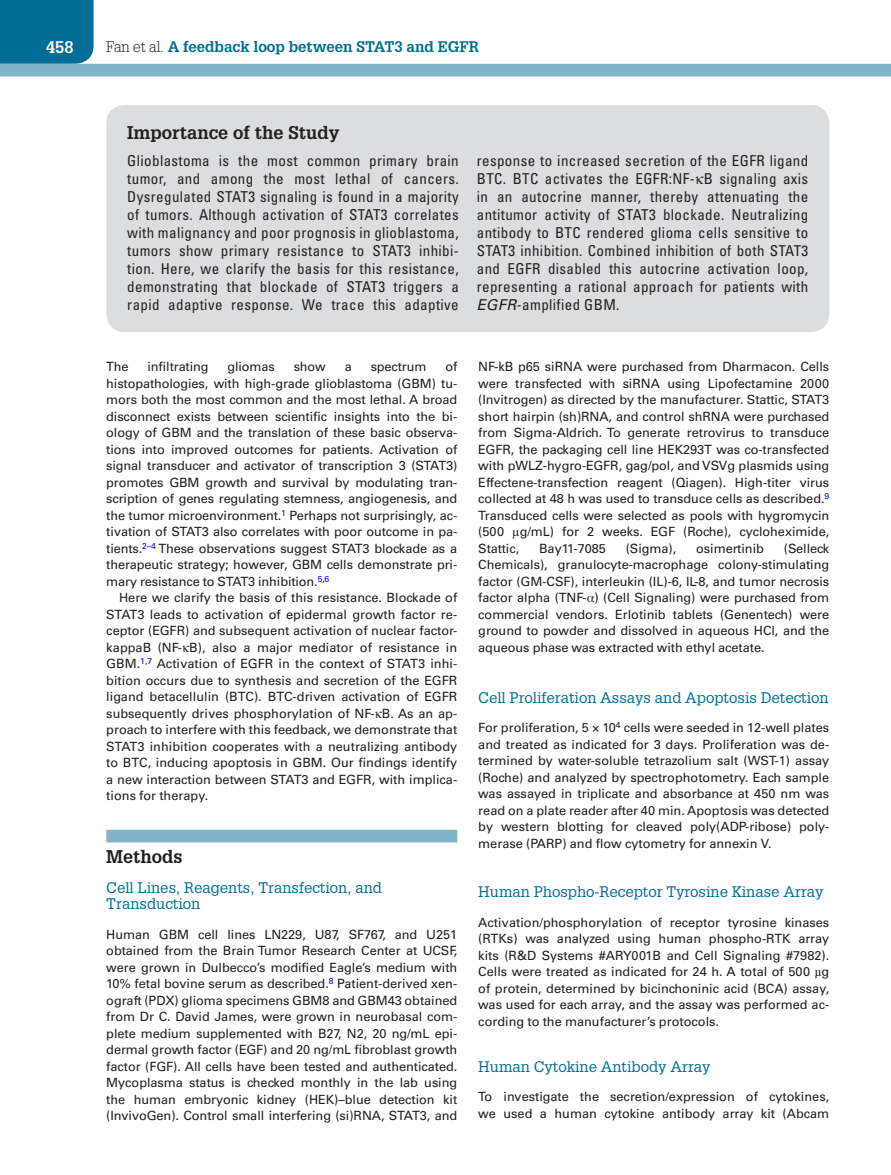
<style>
.page{position:relative;width:891px;height:1175px;background:#fff}
.page>*{position:absolute;margin:0;border:0;box-sizing:border-box;transform-origin:0 0}
.t1{font:700 18px "Glypha LT Std";color:#231f20}
.t2{font:700 16.5px "Glypha LT Std";color:#fff}
.t3{font:condensed 15px/18px "Univers LT Std";letter-spacing:.025em;color:#231f20;text-align:justify}
.t4{font:15px/16.5px "Glypha LT Std";color:#006e96}
.t5{font:700 15px "Glypha LT Std";color:#006e96}
.t6{font:12.75px/16.5px "Univers LT Std";letter-spacing:-.005em;color:#231f20;text-align:justify}
.s1{font-weight:300;color:#231f20}
.s2{font-family:"Gandhari Unicode";font-stretch:normal}
.s3{font-style:italic;font-stretch:normal}
.s4{font-family:"Gandhari Unicode"}
</style>
<div class="page">
<div style="left:0;top:0;width:94px;height:64px;background:#006e96"></div>
<div style="left:0;top:64px;width:891px;height:12px;background:#7fb4ca"></div>
<div style="left:106px;top:829px;width:351px;height:13px;background:#7fb4ca"></div>
<div style="left:106px;top:105px;width:723px;height:227px;background:#dcdddf;border-radius:18px"></div>
<p class="t2" style="left:46px;top:37px;width:29px">458</p>
<p class="t5" style="left:106px;top:37px;width:374px"><span class="s1">Fan et al.</span> A feedback loop between STAT3 and EGFR</p>
<h1 class="t1" style="left:127px;top:121px;width:214px">Importance of the Study</h1>
<p class="t3" style="left:127px;top:151px;width:333px">Glioblastoma is the most common primary brain tumor, and among the most lethal of cancers.<br>Dysregulated STAT3 signaling is found in a majority of tumors. Although activation of STAT3 correlates with malignancy and poor prognosis in glioblastoma, tumors show primary resistance to STAT3 inhibi&shy;tion. Here, we clarify the basis for this resistance, demonstrating that blockade of STAT3 triggers a rapid adaptive response. We trace this adaptive</p>
<p class="t3" style="left:477px;top:151px;width:333px">response to increased secretion of the EGFR ligand BTC. BTC activates the EGFR:NF-<span class="s2">κ</span>B signaling axis in an autocrine manner, thereby attenuating the antitumor activity of STAT3 blockade. Neutralizing antibody to BTC rendered glioma cells sensitive to STAT3 inhibition. Combined inhibition of both STAT3 and EGFR disabled this autocrine activation loop, representing a rational approach for patients with <span class="s3">EGFR</span>-amplified GBM.</p>
<p class="t6" style="left:106px;top:358px;width:353px;text-indent:339px">of histopathologies, with high-grade glioblastoma (GBM) tu&shy;mors both the most common and the most lethal. A broad disconnect exists between scientific insights into the bi&shy;ology of GBM and the translation of these basic observa&shy;tions into improved outcomes for patients. Activation of signal transducer and activator of transcription 3 (STAT3) promotes GBM growth and survival by modulating tran&shy;scription of genes regulating stemness, angiogenesis, and the tumor microenvironment.<sup>1</sup> Perhaps not surprisingly, ac&shy;tivation of STAT3 also correlates with poor outcome in pa&shy;tients.<sup>2–4</sup> These observations suggest STAT3 blockade as a therapeutic strategy; however, GBM cells demonstrate pri&shy;mary resistance to STAT3 inhibition.<sup>5</sup><sup>,</sup><sup>6</sup></p>
<p class="t6" style="left:106px;top:589px;width:353px;text-indent:13px">Here we clarify the basis of this resistance. Blockade of STAT3 leads to activation of epidermal growth factor re&shy;ceptor (EGFR) and subsequent activation of nuclear factor&shy;kappaB (NF-<span class="s4">κ</span>B), also a major mediator of resistance in GBM.<sup>1</sup><sup>,</sup><sup>7</sup> Activation of EGFR in the context of STAT3 inhi&shy;bition occurs due to synthesis and secretion of the EGFR ligand betacellulin (BTC). BTC-driven activation of EGFR subsequently drives phosphorylation of NF-<span class="s4">κ</span>B. As an ap&shy;proach to interfere with this feedback, we demonstrate that STAT3 inhibition cooperates with a neutralizing antibody to BTC, inducing apoptosis in GBM. Our findings identify a new interaction between STAT3 and EGFR, with implica&shy;tions for therapy.</p>
<p class="t6" style="left:106px;top:358px;width:24px">The</p>
<p class="t6" style="left:148px;top:358px;width:63px">infiltrating</p>
<p class="t6" style="left:227px;top:358px;width:49px">gliomas</p>
<p class="t6" style="left:294px;top:358px;width:34px">show</p>
<p class="t6" style="left:345px;top:358px;width:9px">a</p>
<p class="t6" style="left:371px;top:358px;width:57px">spectrum</p>
<h1 class="t1" style="left:106px;top:846px;width:78px">Methods</h1>
<p class="t4" style="left:106px;top:878px;width:277px">Cell Lines, Reagents, Transfection, and<br>Transduction</p>
<p class="t6" style="left:106px;top:925px;width:353px">Human GBM cell lines LN229, U87, SF767, and U251 obtained from the Brain Tumor Research Center at UCSF, were grown in Dulbecco’s modified Eagle’s medium with 10% fetal bovine serum as described.<sup>8</sup> Patient-derived xen&shy;ograft (PDX) glioma specimens GBM8 and GBM43 obtained from Dr C. David James, were grown in neurobasal com&shy;plete medium supplemented with B27, N2, 20 ng/mL epi&shy;dermal growth factor (EGF) and 20 ng/mL fibroblast growth factor (FGF). All cells have been tested and authenticated.<br>Mycoplasma status is checked monthly in the lab using the human embryonic kidney (HEK)–blue detection kit (InvivoGen). Control small interfering (si)RNA, STAT3, and</p>
<p class="t6" style="left:478px;top:358px;width:353px">NF-kB p65 siRNA were purchased from Dharmacon. Cells were transfected with siRNA using Lipofectamine 2000 (Invitrogen) as directed by the manufacturer. Stattic, STAT3 short hairpin (sh)RNA, and control shRNA were purchased from Sigma-Aldrich. To generate retrovirus to transduce EGFR, the packaging cell line HEK293T was co-transfected with pWLZ-hygro-EGFR, gag/pol, and VSVg plasmids using Effectene-transfection reagent (Qiagen). High-titer virus collected at 48 h was used to transduce cells as described.<sup>9<br></sup>Transduced cells were selected as pools with hygromycin (500 <span class="s4">μ</span>g/mL) for 2 weeks. EGF (Roche), cycloheximide, Stattic,</p>
<p class="t6" style="left:478px;top:540px;width:353px;text-indent:306px">(Selleck Chemicals), granulocyte-macrophage colony-stimulating factor (GM-CSF), interleukin (IL)-6, IL-8, and tumor necrosis factor alpha (TNF-<span class="s4">α</span>) (Cell Signaling) were purchased from commercial vendors. Erlotinib tablets (Genentech) were ground to powder and dissolved in aqueous HCl, and the aqueous phase was extracted with ethyl acetate.</p>
<p class="t4" style="left:478px;top:689px;width:352px">Cell Proliferation Assays and Apoptosis Detection</p>
<p class="t6" style="left:478px;top:719px;width:353px">For proliferation, 5 × 10<sup>4</sup> cells were seeded in 12-well plates and treated as indicated for 3 days. Proliferation was de&shy;termined by water-soluble tetrazolium salt (WST-1) assay (Roche) and analyzed by spectrophotometry. Each sample was assayed in triplicate and absorbance at 450 nm was read on a plate reader after 40 min. Apoptosis was detected by western blotting for cleaved poly(ADP-ribose) poly&shy;merase (PARP) and flow cytometry for annexin V.</p>
<p class="t4" style="left:478px;top:883px;width:347px">Human Phospho-Receptor Tyrosine Kinase Array</p>
<p class="t6" style="left:478px;top:913px;width:353px">Activation/phosphorylation of receptor tyrosine kinases (RTKs) was analyzed using human phospho-RTK array kits (R&amp;D Systems #ARY001B and Cell Signaling #7982).<br>Cells were treated as indicated for 24 h. A total of 500 <span class="s4">µ</span>g of protein, determined by bicinchoninic acid (BCA) assay, was used for each array, and the assay was performed ac&shy;cording to the manufacturer’s protocols.</p>
<p class="t4" style="left:478px;top:1058px;width:234px">Human Cytokine Antibody Array</p>
<p class="t6" style="left:478px;top:1088px;width:353px">To investigate the secretion/expression of cytokines, we used a human cytokine antibody array kit (Abcam</p>
<p class="t6" style="left:539px;top:540px;width:68px">Bay11-7085</p>
<p class="t6" style="left:626px;top:540px;width:52px">(Sigma),</p>
<p class="t6" style="left:696px;top:540px;width:69px">osimertinib</p>
</div>
